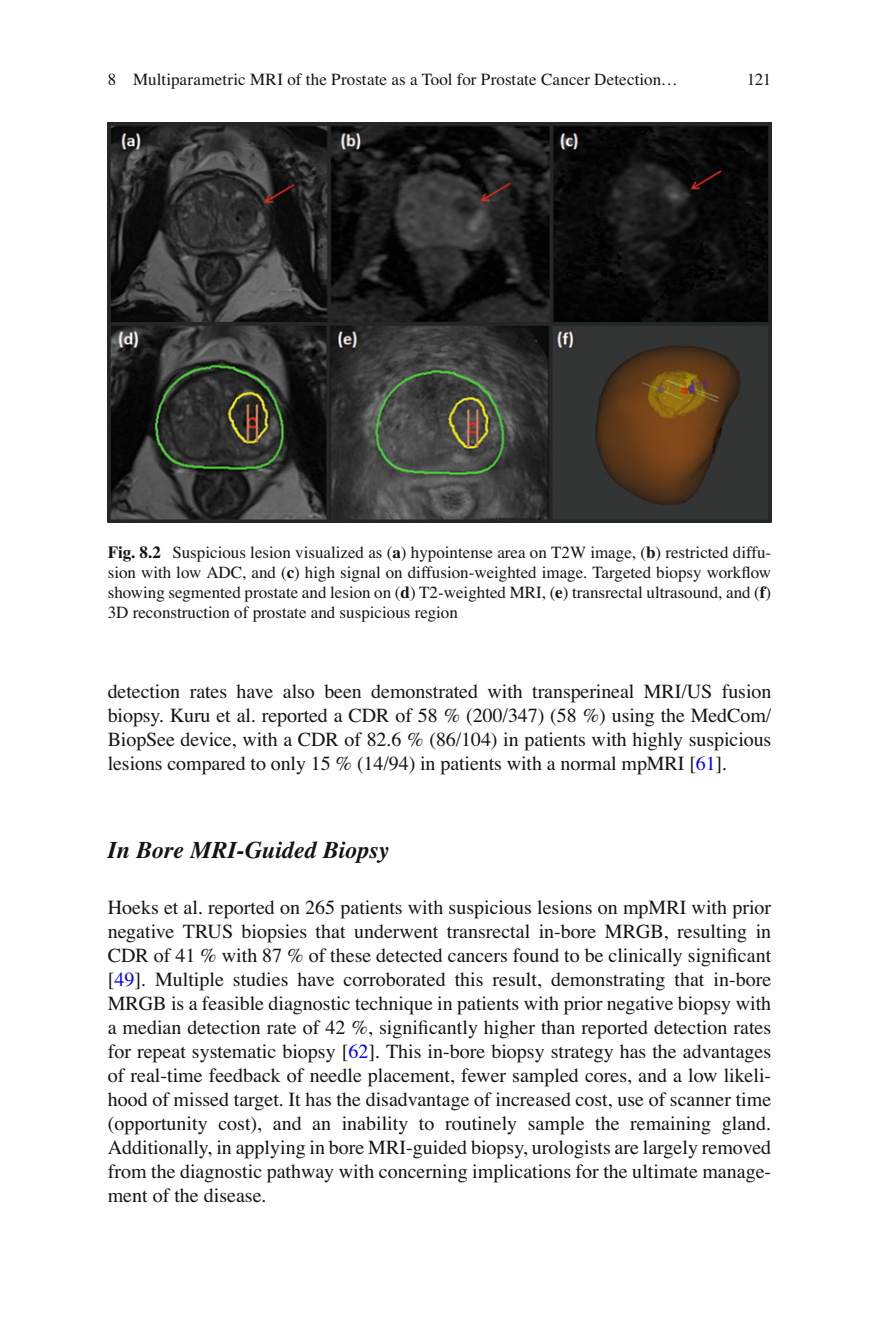
<style>
.page{position:relative;width:879px;height:1333px;background:#fff}
.page>*{position:absolute;margin:0;border:0;box-sizing:border-box;transform-origin:0 0}
.t1{font:italic 700 24px "Times";color:#131413}
.t2{font:20px/24px "Times";color:#131413;text-align:justify}
.t3{font:17px/20px "Times";color:#131413;text-align:justify}
.s1{font-weight:700}
.s2{color:#00f}
</style>
<div class="page">
<img style="left:108px;top:122px;width:663px;height:401px">
<p class="t3" style="left:108px;top:71px;width:572px">8 Multiparametric MRI of the Prostate as a Tool for Prostate Cancer Detection…</p>
<p class="t3" style="left:747px;top:71px;width:26px">121</p>
<p class="t3" style="left:108px;top:544px;width:665px"><span class="s1">Fig. 8.2</span> Suspicious lesion visualized as ( <span class="s1">a</span> ) hypointense area on T2W image, ( <span class="s1">b</span> ) restricted diffu&shy;sion with low ADC, and ( <span class="s1">c</span> ) high signal on diffusion-weighted image. Targeted biopsy workflow showing segmented prostate and lesion on ( <span class="s1">d</span> ) T2-weighted MRI, ( <span class="s1">e</span> ) transrectal ultrasound, and ( <span class="s1">f</span> )<br>3D reconstruction of prostate and suspicious region</p>
<p class="t2" style="left:108px;top:680px;width:665px">detection rates have also been demonstrated with transperineal MRI/US fusion biopsy. Kuru et al. reported a CDR of 58 % (200/347) (58 %) using the MedCom/ BiopSee device, with a CDR of 82.6 % (86/104) in patients with highly suspicious lesions compared to only 15 % (14/94) in patients with a normal mpMRI [ <span class="s2">61</span> ].</p>
<p class="t1" style="left:108px;top:840px;width:284px">In Bore MRI-Guided Biopsy</p>
<p class="t2" style="left:108px;top:896px;width:665px">Hoeks et al. reported on 265 patients with susp icious lesions on mpMRI with prior negative TRUS biopsies that underwent transrectal in-bore MRGB, resulting in CDR of 41 % with 87 % of these detected cancers found to be clinically significant [ <span class="s2">49</span> ]. Multiple studies have corroborated this result, demonstrating that in-bore MRGB is a feasible diagnostic technique in patients with prior negative biopsy with a median detection rate of 42 %, significantly higher than reported detection rates for repeat systematic biopsy [ <span class="s2">62</span> ]. This in-bore biopsy strategy has the advantages of real-time feedback of needle placement, fewer sampled cores, and a low likeli&shy;hood of missed target. It has the disadvantage of increased cost, use of scanner time (opportunity cost), and an inability to routinely sample the remaining gland.<br>Additionally, in applying in bore MRI-guided biopsy, urologists are largely removed from the diagnostic pathway with concerning implications for the ultimate manage&shy;ment of the disease.</p>
</div>
